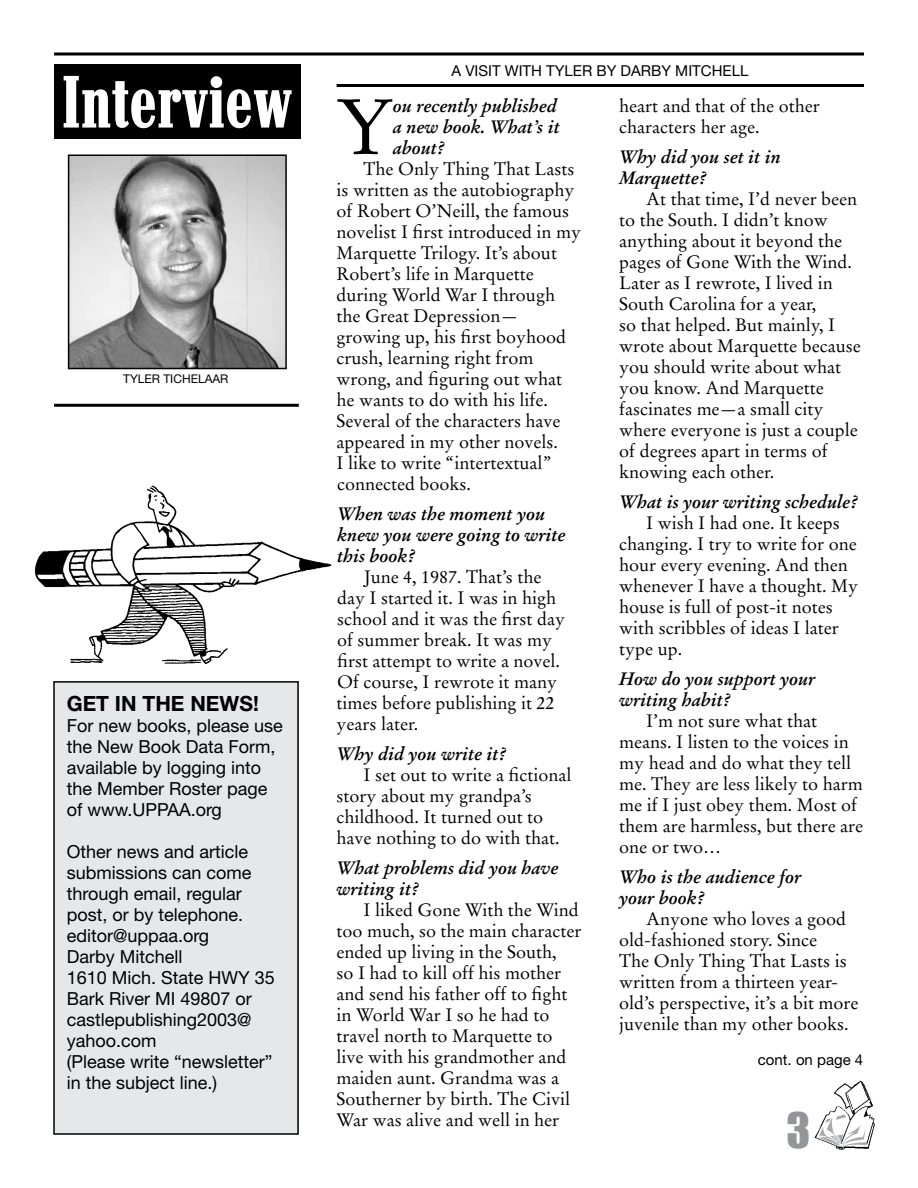
<style>
.page{position:relative;width:918px;height:1188px;background:#fff}
.page>*{position:absolute;margin:0;border:0;box-sizing:border-box;transform-origin:0 0}
.t1{font:77.85px "Stempel Garamond";color:#000}
.t2{font:75.6px "Marlboro";color:#fff}
.t3{font:45px "Impact";color:#939598}
.t4{font:700 21px "Helvetica Neue";color:#000}
.t5{font:18px/21px "Stempel Garamond";color:#000}
.t6{font:18px/21px "Helvetica Neue";color:#000}
.t7{font:italic 700 18px/21px "Stempel Garamond";color:#000}
.t8{font:15px "Helvetica Neue";color:#000}
.t9{font:12px "Helvetica Neue";color:#000}
</style>
<div class="page">
<div style="left:54px;top:682px;width:244px;height:452px;background:#e6e7e8"></div>
<div style="left:53px;top:681px;width:246px;height:454px;border:2px solid #000"></div>
<svg style="left:54px;top:52px;width:810px;height:4px;background:#3f3f3f"></svg>
<hr style="left:54px;top:404px;width:245px;height:3px;background:#000">
<hr style="left:337px;top:84px;width:527px;height:3px;background:#000">
<img style="left:34px;top:485px;width:298px;height:179px">
<div style="left:54px;top:64px;width:246px;height:75px;background:#000"></div>
<img style="left:71px;top:157px;width:213px;height:209px">
<div style="left:68px;top:154px;width:219px;height:215px;border:2px solid #000"></div>
<img style="left:814px;top:1080px;width:61px;height:70px">
<h2 class="t2" style="left:62px;top:61px;width:233px">Interview</h2>
<p class="t9" style="left:123px;top:372px;width:107px">tyler tichelaar</p>
<p class="t4" style="left:67px;top:691px;width:194px">GET IN THE NEWS!</p>
<p class="t6" style="left:67px;top:715px;width:218px">For new books, please use the New Book Data Form, available by logging into the Member Roster page of www.UPPAA.org</p>
<p class="t6" style="left:67px;top:841px;width:210px">Other news and article submissions can come through email, regular post, or by telephone. editor@uppaa.org<br>Darby Mitchell<br>1610 Mich. State HWY 35<br>Bark River MI 49807 or castlepublishing2003@ yahoo.com<br>(Please write “newsletter” in the subject line.)</p>
<p class="t8" style="left:451px;top:62px;width:298px">a visit with tyler by darby m itchell</p>
<h1 class="t1" style="left:337px;top:80px;width:58px">Y</h1>
<p class="t7" style="left:393px;top:95px;width:168px">ou recently published a new book. What’s it about?</p>
<p class="t5" style="left:337px;top:158px;width:246px;text-indent:27px">The Only Thing That Lasts is written as the autobiography of Robert O’Neill, the famous novelist I first introduced in my<br>Marquette Trilogy. It’s about<br>Robert’s life in Marquette during World War I through the Great Depression— growing up, his first boyhood crush, learning right from wrong, and figuring out what he wants to do with his life.<br>Several of the characters have appeared in my other novels.<br>I like to write “intertextual” connected books.</p>
<p class="t7" style="left:337px;top:503px;width:230px">When was the moment you knew you were going to write this book?</p>
<p class="t5" style="left:337px;top:566px;width:230px;text-indent:27px">June 4, 1987. That’s the day I started it. I was in high school and it was the first day of summer break. It was my first attempt to write a novel.<br>Of course, I rewrote it many times before publishing it 22 years later.</p>
<p class="t7" style="left:337px;top:743px;width:171px">Why did you write it?</p>
<p class="t5" style="left:337px;top:764px;width:236px;text-indent:27px">I set out to write a fictional story about my grandpa’s childhood. It turned out to have nothing to do with that.</p>
<p class="t7" style="left:337px;top:857px;width:224px">What problems did you have writing it?</p>
<p class="t5" style="left:337px;top:899px;width:246px;text-indent:27px">I liked Gone With the Wind too much, so the main character ended up living in the South,<br>so I had to kill off his mother and send his father off to fight in World War I so he had to travel north to Marquette to live with his grandmother and maiden aunt. Grandma was a<br>Southerner by birth. The Civil<br>War was alive and well in her</p>
<p class="t5" style="left:619px;top:95px;width:202px">heart and that of the other characters her age.</p>
<p class="t7" style="left:619px;top:146px;width:163px">Why did you set it in<br>Marquette?</p>
<p class="t5" style="left:619px;top:188px;width:243px;text-indent:27px">At that time, I’d never been to the South. I didn’t know anything about it beyond the pages of Gone With the Wind.<br>Later as I rewrote, I lived in<br>South Carolina for a year,<br>so that helped. But mainly, I wrote about Marquette because you should write about what you know. And Marquette fascinates me—a small city where everyone is just a couple of degrees apart in terms of knowing each other.</p>
<p class="t7" style="left:619px;top:491px;width:240px">What is your writing schedule?</p>
<p class="t5" style="left:619px;top:512px;width:241px;text-indent:27px">I wish I had one. It keeps changing. I try to write for one hour every evening. And then whenever I have a thought. My house is full of post-it notes with scribbles of ideas I later type up.</p>
<p class="t7" style="left:619px;top:668px;width:198px">How do you support your writing habit?</p>
<p class="t5" style="left:619px;top:710px;width:245px;text-indent:27px">I’m not sure what that means. I listen to the voices in my head and do what they tell me. They are less likely to harm me if I just obey them. Most of them are harmless, but there are one or two…</p>
<p class="t7" style="left:619px;top:866px;width:183px">Who is the audience for your book?</p>
<p class="t5" style="left:619px;top:908px;width:241px;text-indent:27px">Anyone who loves a good old-fashioned story. Since<br>The Only Thing That Lasts is written from a thirteen year&shy;old’s perspective, it’s a bit more juvenile than my other books.</p>
<p class="t8" style="left:758px;top:1050px;width:107px">cont. on page 4</p>
<h3 class="t3" style="left:786px;top:1103px;width:25px">3</h3>
</div>
